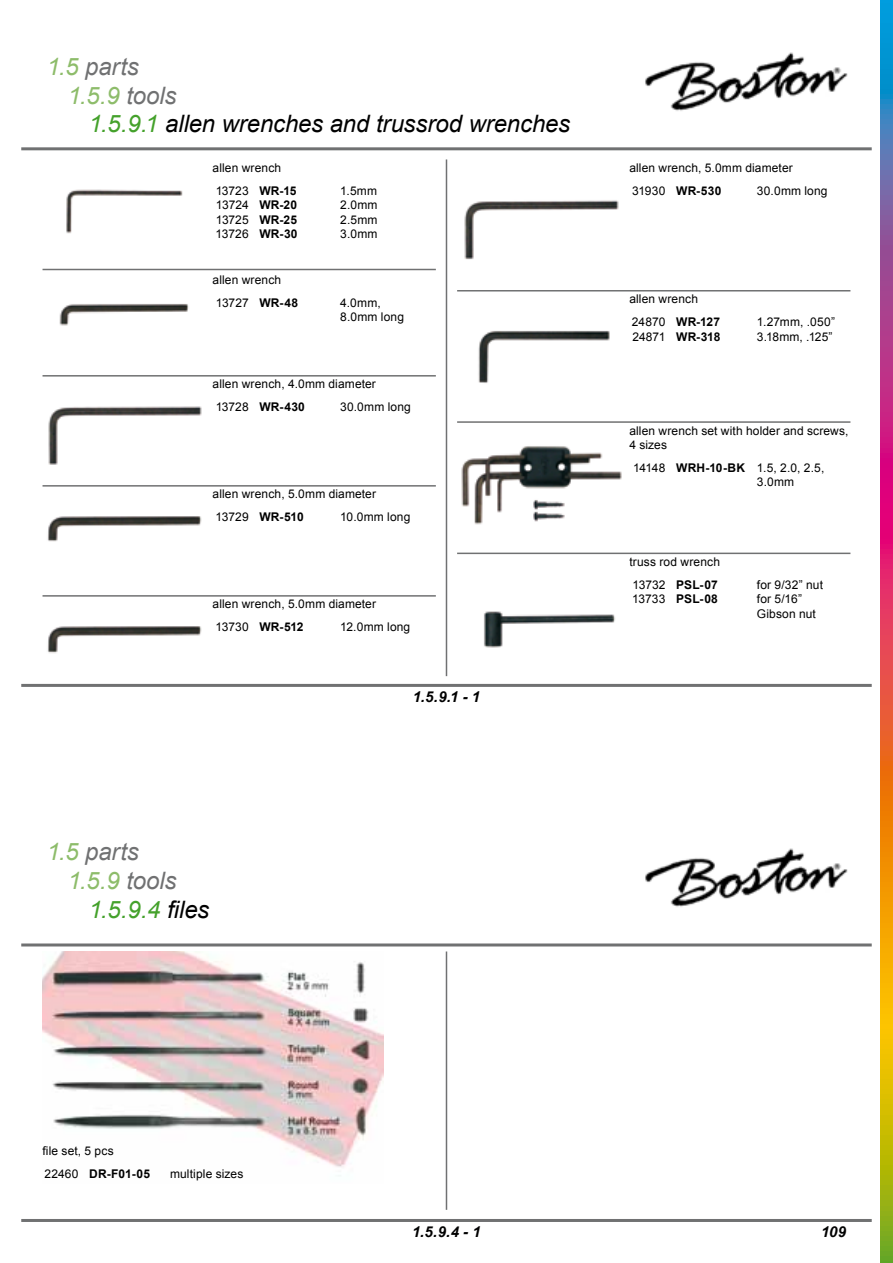
<style>
.page{position:relative;width:893px;height:1263px;background:#fff}
.page>*{position:absolute;margin:0;border:0;box-sizing:border-box;transform-origin:0 0}
.t1{font:italic 24px "Arial";letter-spacing:-.01em;color:#000}
.t2{font:italic 24px "Arial";letter-spacing:-.005em;color:#8dbc6a}
.t3{font:italic 24px "Arial";letter-spacing:-.01em;color:#707172}
.t4{font:italic 24px "Arial";color:#44a12b}
.t5{font:italic 700 15px "Arial";color:#000}
.t6{font:12px/23px "Arial";letter-spacing:.01em;color:#000}
.t7{font:12px/14.4px "Arial";letter-spacing:-.01em;color:#000}
.t8{font:700 12px "Arial";letter-spacing:.01em;color:#000}
.s1{color:#8dbc6a}
.s2{color:#707172}
.s3{color:#44a12b}
.s4{font-weight:700}
.s5{color:#000}
.s6{font-weight:400}
</style>
<div class="page">
<svg style="left:880px;top:0;width:13px;height:1263px;background:#b76f54"></svg>
<hr style="left:21px;top:1219px;width:851px;height:3px;background:#707172">
<img style="left:43px;top:189px;width:164px;height:80px">
<img style="left:48px;top:406px;width:154px;height:59px">
<img style="left:47px;top:516px;width:155px;height:26px">
<img style="left:43px;top:626px;width:164px;height:58px">
<img style="left:43px;top:270px;width:164px;height:56px">
<hr style="left:21px;top:147px;width:851px;height:3px;background:#707172">
<hr style="left:446px;top:159px;width:1px;height:517px;background:#707172">
<hr style="left:43px;top:269px;width:393px;height:1px;background:#707172">
<hr style="left:43px;top:595px;width:393px;height:2px;background:#707172">
<img style="left:461px;top:446px;width:161px;height:79px">
<img style="left:478px;top:330px;width:132px;height:53px">
<img style="left:484px;top:611px;width:131px;height:37px">
<img style="left:645px;top:52px;width:203px;height:59px">
<hr style="left:21px;top:684px;width:851px;height:3px;background:#707172">
<img style="left:645px;top:848px;width:203px;height:59px">
<hr style="left:446px;top:951px;width:1px;height:259px;background:#707172">
<hr style="left:21px;top:943px;width:851px;height:3px;background:#707172">
<img style="left:43px;top:951px;width:340px;height:225px">
<img style="left:464px;top:200px;width:155px;height:60px">
<hr style="left:43px;top:485px;width:393px;height:2px;background:#707172">
<hr style="left:457px;top:290px;width:393px;height:1px;background:#707172">
<hr style="left:457px;top:421px;width:393px;height:2px;background:#707172">
<hr style="left:457px;top:553px;width:393px;height:1px;background:#707172">
<hr style="left:43px;top:375px;width:393px;height:2px;background:#707172">
<h1 class="t3" style="left:47px;top:51px;width:93px"><span class="s1">1.5</span> parts</h1>
<h1 class="t2" style="left:68px;top:80px;width:110px">1.5.9 <span class="s2">tools</span></h1>
<h1 class="t1" style="left:89px;top:109px;width:483px"><span class="s3">1.5.9.1</span> allen wrenches and trussrod wrenches</h1>
<p class="t6" style="left:213px;top:156px;width:85px">allen wrench<br>13723 <span class="s4">WR-15</span></p>
<p class="t6" style="left:340px;top:179px;width:38px">1.5mm</p>
<p class="t6" style="left:216px;top:194px;width:83px">13724 <span class="s4">WR-20</span></p>
<p class="t6" style="left:340px;top:194px;width:39px">2.0mm</p>
<p class="t6" style="left:216px;top:208px;width:83px">13725 <span class="s4">WR-25</span></p>
<p class="t6" style="left:340px;top:208px;width:39px">2.5mm</p>
<p class="t6" style="left:216px;top:223px;width:83px">13726 <span class="s4">WR-30</span></p>
<p class="t6" style="left:340px;top:223px;width:39px">3.0mm</p>
<p class="t6" style="left:213px;top:268px;width:87px">allen wrench<br>13727 <span class="s4">WR-48</span></p>
<p class="t6" style="left:340px;top:295px;width:65px;line-height:14.4px">4.0mm,<br>8.0mm long</p>
<p class="t6" style="left:213px;top:373px;width:165px">allen wrench, 4.0mm diameter<br>13728 <span class="s4">WR-430</span></p>
<p class="t6" style="left:340px;top:396px;width:72px">30.0mm long</p>
<p class="t6" style="left:213px;top:483px;width:165px">allen wrench, 5.0mm diameter<br>13729 <span class="s4">WR-510</span></p>
<p class="t6" style="left:340px;top:506px;width:72px">10.0mm long</p>
<p class="t6" style="left:213px;top:593px;width:165px">allen wrench, 5.0mm diameter<br>13730 <span class="s4">WR-512</span></p>
<p class="t6" style="left:340px;top:616px;width:72px">12.0mm long</p>
<h1 class="t3" style="left:47px;top:836px;width:93px"><span class="s1">1.5</span> parts</h1>
<h1 class="t2" style="left:68px;top:865px;width:110px">1.5.9 <span class="s2">tools</span></h1>
<h1 class="t4" style="left:89px;top:894px;width:122px">1.5.9.4 <span class="s5">files</span></h1>
<p class="t5" style="left:413px;top:687px;width:69px">1.5.9.1 - 1</p>
<p class="t6" style="left:629px;top:156px;width:165px">allen wrench, 5.0mm diameter<br>31930 <span class="s4">WR-530</span></p>
<p class="t6" style="left:757px;top:179px;width:72px">30.0mm long</p>
<p class="t6" style="left:629px;top:288px;width:92px">allen wrench<br>24870 <span class="s4">WR-127</span></p>
<p class="t6" style="left:757px;top:311px;width:80px">1.27mm, .050”</p>
<p class="t8" style="left:632px;top:328px;width:89px"><span class="s6">24871</span> WR-318</p>
<p class="t6" style="left:757px;top:325px;width:77px">3.18mm, .125”</p>
<p class="t6" style="left:629px;top:423px;width:221px;line-height:14.4px">allen wrench set with holder and screws,<br>4 sizes</p>
<p class="t7" style="left:757px;top:461px;width:69px;text-indent:-124px">14148 <span class="s4">WRH-10-BK</span> 1.5, 2.0, 2.5,<br>3.0mm</p>
<p class="t6" style="left:629px;top:550px;width:92px">truss rod wrench<br>13732 <span class="s4">PSL-07</span></p>
<p class="t6" style="left:757px;top:573px;width:68px">for 9/32” nut</p>
<p class="t8" style="left:632px;top:591px;width:87px"><span class="s6">13733</span> PSL-08</p>
<p class="t6" style="left:757px;top:592px;width:61px;line-height:14.4px">for 5/16”<br>Gibson nut</p>
<p class="t6" style="left:43px;top:1139px;width:109px">file set, 5 pcs<br>22460 <span class="s4">DR-F01-05</span></p>
<p class="t6" style="left:170px;top:1162px;width:75px">multiple sizes</p>
<p class="t5" style="left:412px;top:1222px;width:70px">1.5.9.4 - 1</p>
<p class="t5" style="left:821px;top:1222px;width:27px">109</p>
</div>
